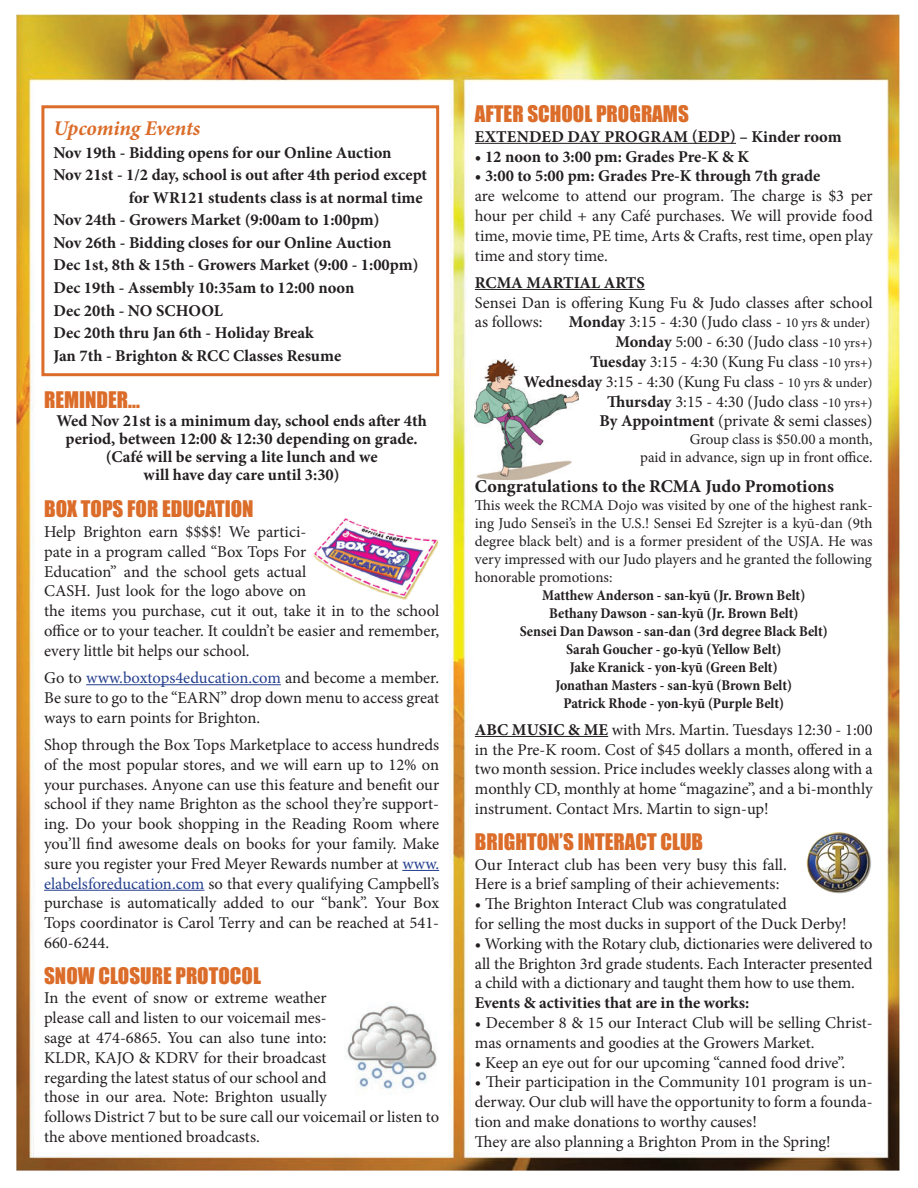
<style>
.page{position:relative;width:918px;height:1188px;background:#fff}
.page>*{position:absolute;margin:0;border:0;box-sizing:border-box;transform-origin:0 0}
.t1{font:21px "Impact";color:#db6c29}
.t2{font:italic 700 21px "Minion Pro";letter-spacing:-.005em;color:#db6c29}
.t3{font:700 18px "Minion Pro";color:#231f20}
.t4{font:16.5px/19.8px "Minion Pro";letter-spacing:-.005em;color:#231f20}
.t5{font:700 16.5px/18px "Minion Pro";color:#231f20;text-align:center}
.t6{font:15px/18px "Minion Pro";letter-spacing:-.005em;color:#231f20;text-align:right}
.t7{font:700 condensed 15px/18px "Minion Pro";color:#231f20;text-align:center}
.s1{color:#253f8e}
.s2{font-weight:700}
.s3{font-size:13.5px}
</style>
<div class="page">
<img style="left:16px;top:14px;width:884px;height:1157px">
<img style="left:303px;top:517px;width:136px;height:85px">
<img style="left:475px;top:359px;width:103px;height:121px">
<hr style="left:86px;top:684px;width:195px;height:1px;background:#253f8e">
<hr style="left:402px;top:870px;width:37px;height:1px;background:#253f8e">
<hr style="left:44px;top:890px;width:160px;height:1px;background:#253f8e">
<div style="left:41px;top:105px;width:398px;height:271px;border:3px solid #db6c29"></div>
<hr style="left:475px;top:143px;width:261px;height:1px;background:#231f20">
<hr style="left:475px;top:289px;width:170px;height:1px;background:#231f20">
<hr style="left:475px;top:736px;width:133px;height:1px;background:#231f20">
<img style="left:345px;top:1003px;width:94px;height:94px">
<img style="left:803px;top:830px;width:70px;height:64px">
<p class="t2" style="left:53px;top:114px;width:148px">Upcoming Events</p>
<p class="t5" style="left:53px;top:143px;width:340px">Nov 19th - Bidding opens for our Online Auction</p>
<p class="t5" style="left:53px;top:166px;width:375px">Nov 21st - 1/2 day, school is out after 4th period except</p>
<p class="t5" style="left:129px;top:189px;width:295px">for WR121 students class is at normal time</p>
<p class="t5" style="left:53px;top:211px;width:328px">Nov 24th - Growers Market (9:00am to 1:00pm)</p>
<p class="t5" style="left:53px;top:234px;width:340px">Nov 26th - Bidding closes for our Online Auction</p>
<p class="t5" style="left:53px;top:256px;width:367px">Dec 1st, 8th &amp; 15th - Growers Market (9:00 - 1:00pm)</p>
<p class="t5" style="left:53px;top:279px;width:303px">Dec 19th - Assembly 10:35am to 12:00 noon</p>
<p class="t5" style="left:53px;top:301px;width:171px">Dec 20th - NO SCHOOL</p>
<p class="t5" style="left:53px;top:324px;width:262px">Dec 20th thru Jan 6th - Holiday Break</p>
<p class="t5" style="left:53px;top:346px;width:289px">Jan 7th - Brighton &amp; RCC Classes Resume</p>
<p class="t1" style="left:44px;top:383px;width:46px">REMINDE</p>
<p class="t1" style="left:117px;top:383px;width:24px">R...</p>
<p class="t5" style="left:57px;top:412px;width:372px">Wed Nov 21st is a minimum day, school ends after 4th period, between 12:00 &amp; 12:30 depending on grade. (Café will be serving a lite lunch and we<br>will have day care until 3:30)</p>
<p class="t1" style="left:44px;top:493px;width:138px">BOX TOPS FOR EDUCATION</p>
<p class="t4" style="left:44px;top:522px;width:397px">Help Brighton earn $$$$! We partici-<br>pate in a program called “Box Tops For<br>Education” and the school gets actual<br>CASH. Just look for the logo above on<br>the items you purchase, cut it out, take it in to the school office or to your teacher. It couldn’t be easier and remember, every little bit helps our school.</p>
<p class="t4" style="left:44px;top:668px;width:397px;text-align:justify">Go to <span class="s1">www.boxtops4education.com</span> and become a member.<br>Be sure to go to the “EARN” drop down menu to access great ways to earn points for Brighton.</p>
<p class="t4" style="left:44px;top:735px;width:397px;text-align:justify">Shop through the Box Tops Marketplace to access hundreds of the most popular stores, and we will earn up to 12% on your purchases. Anyone can use this feature and benefit our school if they name Brighton as the school they’re support&shy;ing. Do your book shopping in the Reading Room where you’ll find awesome deals on books for your family. Make sure you register your Fred Meyer Rewards number at <span class="s1">www. elabelsforeducation.com</span> so that every qualifying Campbell’s purchase is automatically added to our “bank”. Your Box Tops coordinator is Carol Terry and can be reached at 541- 660-6244.</p>
<p class="t1" style="left:44px;top:959px;width:78px">SNOW CLOSU</p>
<p class="t1" style="left:152px;top:959px;width:58px">RE PROTOCOL</p>
<p class="t4" style="left:44px;top:988px;width:397px">In the event of snow or extreme weather<br>please call and listen to our voicemail mes-<br>sage at 474-6865. You can also tune into:<br>KLDR, KAJO &amp; KDRV for their broadcast<br>regarding the latest status of our school and<br>those in our area. Note: Brighton usually<br>follows District 7 but to be sure call our voicemail or listen to the above mentioned broadcasts.</p>
<p class="t1" style="left:475px;top:97px;width:65px">AFTER SCHOOL</p>
<p class="t1" style="left:596px;top:97px;width:93px">PROGRAMS</p>
<p class="t5" style="left:475px;top:127px;width:45px">Extended</p>
<p class="t5" style="left:568px;top:127px;width:50px">Day Program</p>
<p class="t5" style="left:692px;top:127px;width:151px">(EDP) – Kinder room</p>
<p class="t5" style="left:475px;top:147px;width:276px">• 12 noon to 3:00 pm: Grades Pre-K &amp; K</p>
<p class="t5" style="left:475px;top:167px;width:347px">• 3:00 to 5:00 pm: Grades Pre-K through 7th grade</p>
<p class="t4" style="left:475px;top:186px;width:399px;text-align:justify">are welcome to attend our program. The charge is $3 per hour per child + any Café purchases. We will provide food time, movie time, PE time, Arts &amp; Crafts, rest time, open play time and story time.</p>
<p class="t5" style="left:475px;top:273px;width:171px">RCMA MARTIAL ARTS</p>
<p class="t4" style="left:475px;top:293px;width:399px">Sensei Dan is offering Kung Fu &amp; Judo classes after school as follows:</p>
<p class="t4" style="left:524px;top:312px;width:350px;text-align:right"><span class="s2">Monday</span> 3:15 - 4:30 (Judo class - <span class="s3">10 yrs &amp; under)<br></span><span class="s2">Monday</span> 5:00 - 6:30 (Judo class -<span class="s3">10 yrs+)<br></span><span class="s2">Tuesday</span> 3:15 - 4:30 (Kung Fu class -<span class="s3">10 yrs+)<br></span><span class="s2">Wednesday</span> 3:15 - 4:30 (Kung Fu class - <span class="s3">10 yrs &amp; under)<br></span><span class="s2">Thursday</span> 3:15 - 4:30 (Judo class -<span class="s3">10 yrs+)<br></span><span class="s2">By Appointment</span> (private &amp; semi classes)</p>
<p class="t6" style="left:640px;top:431px;width:234px">Group class is $50.00 a month,<br>paid in advance, sign up in front office.</p>
<p class="t3" style="left:475px;top:473px;width:361px">Congratulations to the RCMA Judo Promotions</p>
<p class="t6" style="left:475px;top:496px;width:399px;text-align:justify">This week the RCMA Dojo was visited by one of the highest rank&shy;ing Judo Sensei’s in the U.S.! Sensei Ed Szrejter is a kyū-dan (9th degree black belt) and is a former president of the USJA. He was very impressed with our Judo players and he granted the following honorable promotions:</p>
<p class="t7" style="left:520px;top:586px;width:310px">Matthew Anderson - san-kyū (Jr. Brown Belt)<br>Bethany Dawson - san-kyū (Jr. Brown Belt)<br>Sensei Dan Dawson - san-dan (3rd degree Black Belt)<br>Sarah Goucher - go-kyū (Yellow Belt)<br>Jake Kranick - yon-kyū (Green Belt)<br>Jonathan Masters - san-kyū (Brown Belt)<br>Patrick Rhode - yon-kyū (Purple Belt)</p>
<p class="t5" style="left:475px;top:720px;width:74px">ABC Music</p>
<p class="t4" style="left:475px;top:720px;width:399px;text-align:justify;text-indent:93px"><span class="s2">&amp; Me</span> with Mrs. Martin. Tuesdays 12:30 - 1:00 in the Pre-K room. Cost of $45 dollars a month, offered in a two month session. Price includes weekly classes along with a monthly CD, monthly at home “magazine”, and a bi-monthly instrument. Contact Mrs. Martin to sign-up!</p>
<p class="t1" style="left:475px;top:825px;width:34px">BRIGHTON</p>
<p class="t1" style="left:560px;top:825px;width:124px">’S INTERACT CLUB</p>
<p class="t4" style="left:475px;top:854px;width:313px">Our Interact club has been very busy this fall.<br>Here is a brief sampling of their achievements:</p>
<p class="t4" style="left:475px;top:894px;width:373px">• The Brighton Interact Club was congratulated<br>for selling the most ducks in support of the Duck Derby!</p>
<p class="t4" style="left:475px;top:934px;width:399px;text-align:justify">• Working with the Rotary club, dictionaries were delivered to all the Brighton 3rd grade students. Each Interacter presented a child with a dictionary and taught them how to use them.</p>
<p class="t5" style="left:475px;top:994px;width:276px">Events &amp; activities that are in the works:</p>
<p class="t4" style="left:475px;top:1013px;width:399px">• December 8 &amp; 15 our Interact Club will be selling Christ&shy;mas ornaments and goodies at the Growers Market.</p>
<p class="t4" style="left:475px;top:1052px;width:372px">• Keep an eye out for our upcoming “canned food drive”.</p>
<p class="t4" style="left:475px;top:1072px;width:399px">• Their participation in the Community 101 program is un&shy;derway. Our club will have the opportunity to form a founda&shy;tion and make donations to worthy causes!<br>They are also planning a Brighton Prom in the Spring!</p>
</div>
